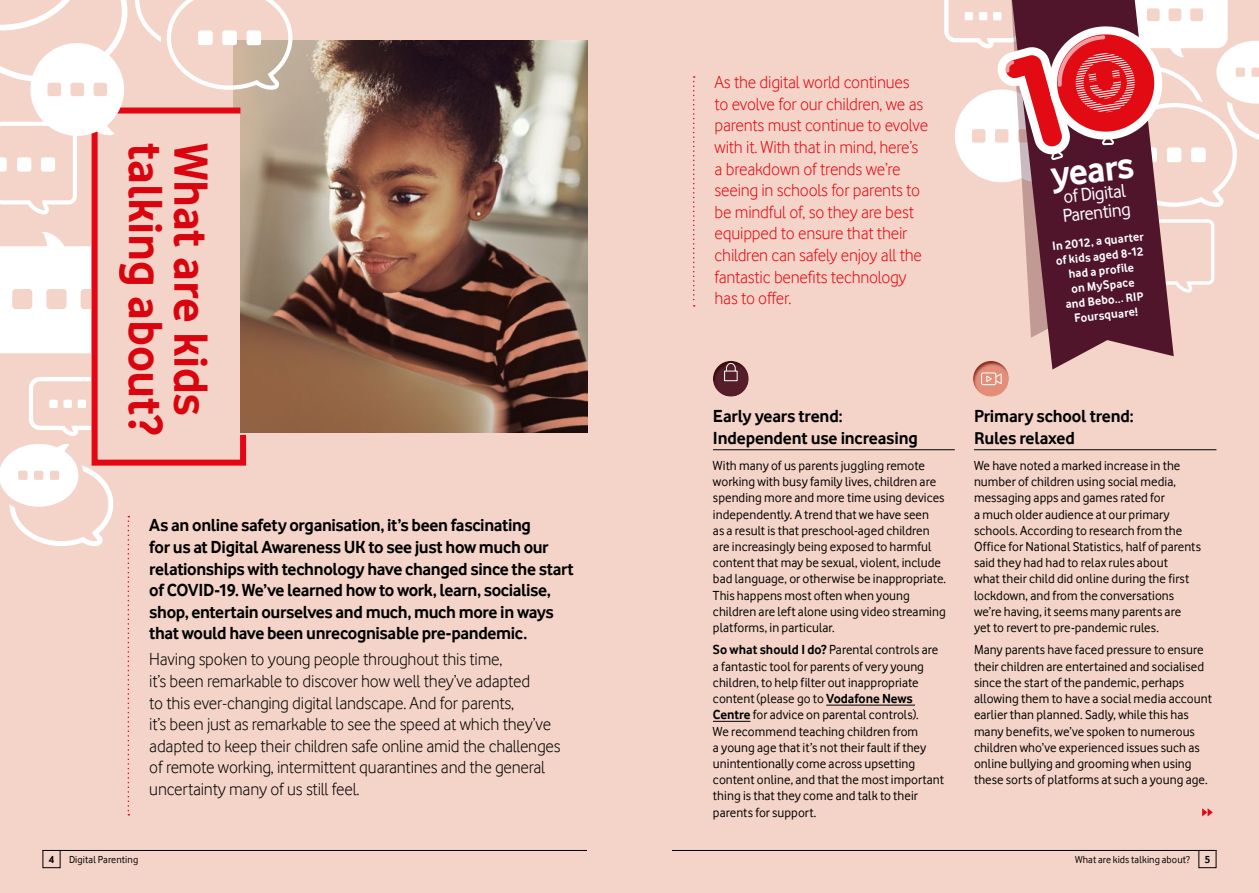
<style>
.page{position:relative;width:1259px;height:893px;background:#f4d4c8}
.page>*{position:absolute;margin:0;border:0;box-sizing:border-box;transform-origin:0 0}
.t1{font:700 49.35px "Vodafone Rg";letter-spacing:-.01em;color:#e30613}
.t2{font:700 37.65px "Vodafone Rg";color:#fff}
.t3{font:19.05px/18.5px "Vodafone Rg";color:#fff}
.t4{font:700 18px/21.6px "Vodafone Rg";letter-spacing:-.02em;color:#000}
.t5{font:18px/21.6px "Vodafone Lt";letter-spacing:-.01em;color:#000}
.t6{font:18px/21.6px "Vodafone Lt";letter-spacing:-.01em;color:#e30613}
.t7{font:13.5px/16.2px "Vodafone Rg";color:#000}
.t8{font:700 12.3px/14.9px "Vodafone Rg";color:#fff;text-align:center}
.t9{font:10.5px "Vodafone Rg";letter-spacing:.01em;color:#000}
.t10{font:700 10.5px "Vodafone Rg";color:#000}
.s1{font-weight:700}
</style>
<div class="page">
<img style="left:249px;top:41px;width:338px;height:391px">
<svg style="left:0;top:232px;width:89px;height:121px"></svg>
<svg style="left:0;top:444px;width:113px;height:102px"></svg>
<svg style="left:29px;top:377px;width:60px;height:59px"></svg>
<svg style="left:1173px;top:219px;width:41px;height:74px"></svg>
<svg style="left:89px;top:215px;width:160px;height:254px"></svg>
<svg style="left:0;top:0;width:292px;height:215px"></svg>
<div style="left:959px;top:349px;width:63px;height:48px;background:#821a11;opacity:.75"></div>
<div style="left:699px;top:349px;width:63px;height:48px;background:#821a11;opacity:.75"></div>
<hr style="left:713px;top:449px;width:242px;height:1px;background:#000">
<hr style="left:826px;top:705px;width:89px;height:1px;background:#000">
<hr style="left:713px;top:721px;width:37px;height:1px;background:#000">
<svg style="left:1202px;top:808px;width:10px;height:8px"></svg>
<svg style="left:724px;top:363px;width:14px;height:18px"></svg>
<svg style="left:128px;top:516px;width:1px;height:299px"></svg>
<svg style="left:693px;top:76px;width:2px;height:231px"></svg>
<hr style="left:974px;top:449px;width:242px;height:1px;background:#000">
<svg style="left:1012px;top:207px;width:161px;height:163px;fill:#50152a"></svg>
<svg style="left:944px;top:0;width:315px;height:207px"></svg>
<div style="left:1198px;top:850px;width:18px;height:18px;border:1px solid #000"></div>
<div style="left:43px;top:850px;width:17px;height:18px;border:1px solid #000"></div>
<hr style="left:672px;top:850px;width:544px;height:1px;background:#000">
<hr style="left:43px;top:850px;width:544px;height:1px;background:#000">
<h1 class="t1" style="left:174px;top:143px;width:293px;rotate:90deg">talking about?</h1>
<h1 class="t1" style="left:220px;top:143px;width:275px;rotate:90deg">What are kids</h1>
<p class="t4" style="left:149px;top:514px;width:426px">As an online safety organisation, it’s been fascinating<br>for us at Digital Awareness UK to see just how much our relationships with technology have changed since the start of COVID-19. We’ve learned how to work, learn, socialise, shop, entertain ourselves and much, much more in ways that would have been unrecognisable pre-pandemic.</p>
<p class="t5" style="left:149px;top:648px;width:413px">Having spoken to young people throughout this time,<br>it’s been remarkable to discover how well they’ve adapted<br>to this ever-changing digital landscape. And for parents,<br>it’s been just as remarkable to see the speed at which they’ve adapted to keep their children safe online amid the challenges of remote working, intermittent quarantines and the general uncertainty many of us still feel.</p>
<p class="t6" style="left:714px;top:71px;width:215px">As the digital world continues<br>to evolve for our children, we as parents must continue to evolve with it. With that in mind, here’s a breakdown of trends we’re seeing in schools for parents to be mindful of, so they are best equipped to ensure that their children can safely enjoy all the fantastic benefits technology has to offer.</p>
<h2 class="t2" style="left:1048px;top:152px;width:85px;rotate:-6deg">years</h2>
<h3 class="t3" style="left:1059px;top:188px;width:70px;rotate:-6deg">of Digital<br>Parenting</h3>
<p class="t8" style="left:1051px;top:238px;width:94px;rotate:-6deg">In 2012, a quarter of kids aged 8-12 had a profile<br>on MySpace<br>and Bebo... RIP<br>Foursquare!</p>
<h3 class="t4" style="left:713px;top:405px;width:206px">Early years trend:<br>Independent use increasing</h3>
<p class="t7" style="left:713px;top:457px;width:235px">With many of us parents juggling remote working with busy family lives, children are spending more and more time using devices independently. A trend that we have seen<br>as a result is that preschool-aged children are increasingly being exposed to harmful content that may be sexual, violent, include bad language, or otherwise be inappropriate.<br>This happens most often when young children are left alone using video streaming platforms, in particular.</p>
<p class="t7" style="left:713px;top:642px;width:233px"><span class="s1">So what should I do?</span> Parental controls are a fantastic tool for parents of very young children, to help filter out inappropriate content (please go to <span class="s1">Vodafone News Centre</span> for advice on parental controls).<br>We recommend teaching children from<br>a young age that it’s not their fault if they unintentionally come across upsetting content online, and that the most important thing is that they come and talk to their parents for support.</p>
<h3 class="t4" style="left:974px;top:405px;width:161px">Primary school trend:<br>Rules relaxed</h3>
<p class="t7" style="left:974px;top:457px;width:228px">We have noted a marked increase in the number of children using social media, messaging apps and games rated for<br>a much older audience at our primary schools. According to research from the Office for National Statistics, half of parents said they had had to relax rules about<br>what their child did online during the first lockdown, and from the conversations we’re having, it seems many parents are yet to revert to pre-pandemic rules.</p>
<p class="t7" style="left:974px;top:642px;width:239px">Many parents have faced pressure to ensure their children are entertained and socialised since the start of the pandemic, perhaps allowing them to have a social media account earlier than planned. Sadly, while this has many benefits, we’ve spoken to numerous children who’ve experienced issues such as online bullying and grooming when using these sorts of platforms at such a young age.</p>
<p class="t10" style="left:49px;top:853px;width:7px">4</p>
<p class="t9" style="left:69px;top:853px;width:71px">Digital Parenting</p>
<p class="t9" style="left:1075px;top:853px;width:116px">What are kids talking about?</p>
<p class="t10" style="left:1204px;top:853px;width:7px">5</p>
</div>
